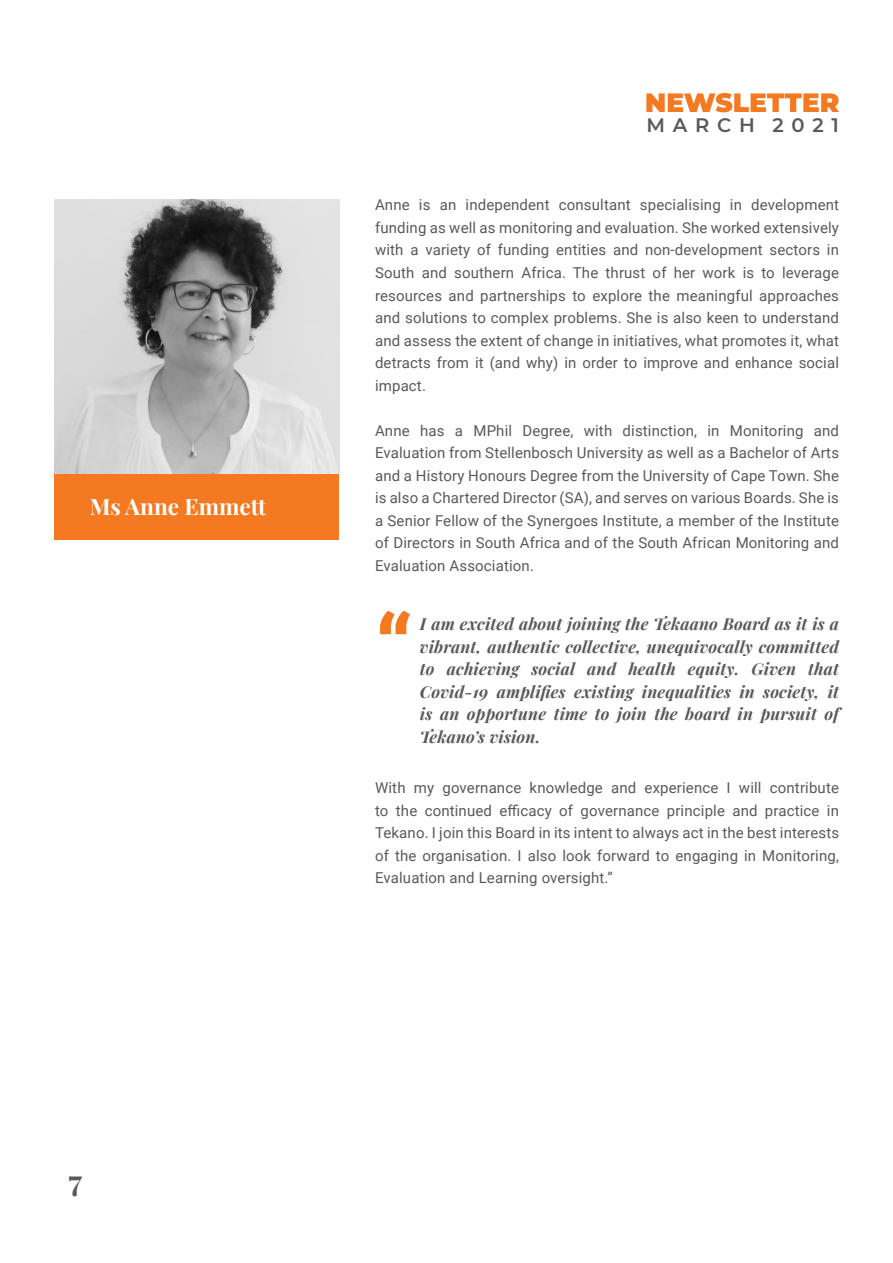
<style>
.page{position:relative;width:893px;height:1263px;background:#fff}
.page>*{position:absolute;margin:0;border:0;box-sizing:border-box;transform-origin:0 0}
.t1{font:900 90px "Roboto";color:#f47920}
.t2{font:700 30px "Playfair Display";color:#58595b}
.t3{font:700 22.5px "Playfair Display";color:#fff}
.t4{font:600 19.5px "Montserrat";letter-spacing:.4em;color:#58595b}
.t5{font:italic 700 16.5px/22.5px "Playfair Display";letter-spacing:.01em;color:#58595b;text-align:justify}
.t6{font:15px/22.5px "Roboto";letter-spacing:.01em;color:#58595b;text-align:justify}
</style>
<div class="page">
<img style="left:55px;top:199px;width:284px;height:275px">
<div style="left:55px;top:474px;width:284px;height:65px;background:#f47920"></div>
<svg style="left:646px;top:93px;width:193px;height:19px"></svg>
<h3 class="t3" style="left:90px;top:489px;width:178px">Ms Anne Emmett</h3>
<h3 class="t4" style="left:646px;top:111px;width:194px">MARCH 2021</h3>
<p class="t6" style="left:375px;top:193px;width:466px">Anne is an independent consultant specialising in development funding as well as monitoring and evaluation. She worked extensively with a variety of funding entities and non-development sectors in South and southern Africa. The thrust of her work is to leverage resources and partnerships to explore the meaningful approaches and solutions to complex problems. She is also keen to understand and assess the extent of change in initiatives, what promotes it, what detracts from it (and why) in order to improve and enhance social impact.</p>
<p class="t6" style="left:375px;top:418px;width:466px">Anne has a MPhil Degree, with distinction, in Monitoring and Evaluation from Stellenbosch University as well as a Bachelor of Arts and a History Honours Degree from the University of Cape Town. She is also a Chartered Director (SA), and serves on various Boards. She is a Senior Fellow of the Synergoes Institute, a member of the Institute of Directors in South Africa and of the South African Monitoring and Evaluation Association.</p>
<h1 class="t1" style="left:375px;top:585px;width:40px">“</h1>
<p class="t5" style="left:420px;top:611px;width:420px">I am excited about joining the Tekaano Board as it is a vibrant, authentic collective, unequivocally committed to achieving social and health equity. Given that Covid-19 amplifies existing inequalities in society, it is an opportune time to join the board in pursuit of Tekano’s vision.</p>
<p class="t6" style="left:375px;top:776px;width:466px">With my governance knowledge and experience I will contribute to the continued efficacy of governance principle and practice in Tekano. I join this Board in its intent to always act in the best interests of the organisation. I also look forward to engaging in Monitoring, Evaluation and Learning oversight.”</p>
<h2 class="t2" style="left:68px;top:1157px;width:15px">7</h2>
</div>
